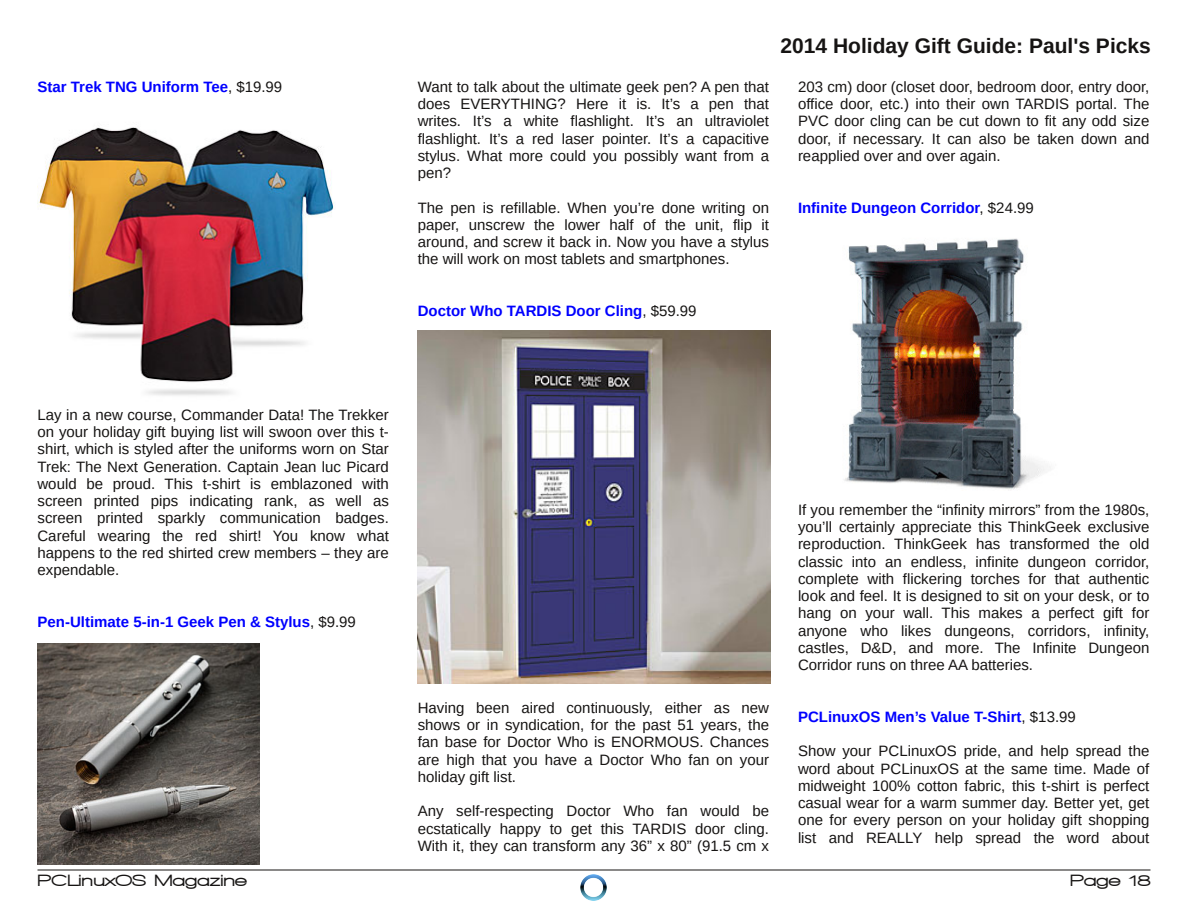
<style>
.page{position:relative;width:1188px;height:918px;background:#fff}
.page>*{position:absolute;margin:0;border:0;box-sizing:border-box;transform-origin:0 0}
.t1{font:700 21px "Liberation Sans";color:#161413}
.t2{font:900 16.5px "Walkway Expand";color:#161413}
.t3{font:15px/17.2px "Liberation Sans";color:#161413;text-align:justify}
.t4{font:700 15px "Liberation Sans";color:#00f}
.s1{font-weight:400;color:#161413}
</style>
<div class="page">
<hr style="left:38px;top:870px;width:1112px;height:1px;background:#161413">
<img style="left:580px;top:874px;width:27px;height:27px">
<img style="left:38px;top:127px;width:297px;height:269px">
<img style="left:38px;top:643px;width:221px;height:222px">
<img style="left:418px;top:331px;width:352px;height:352px">
<img style="left:844px;top:238px;width:201px;height:252px">
<p class="t4" style="left:38px;top:79px;width:246px">Star Trek TNG Uniform Tee<span class="s1">, $19.99</span></p>
<p class="t3" style="left:418px;top:78px;width:353px">Want to talk about the ultimate geek pen? A pen that does EVERYTHING? Here it is. It’s a pen that writes. It’s a white flashlight. It’s an ultraviolet flashlight. It’s a red laser pointer. It’s a capacitive stylus. What more could you possibly want from a pen?</p>
<p class="t3" style="left:418px;top:199px;width:353px">The pen is refillable. When you’re done writing on paper, unscrew the lower half of the unit, flip it around, and screw it back in. Now you have a stylus the will work on most tablets and smartphones.</p>
<p class="t4" style="left:418px;top:303px;width:280px">Doctor Who TARDIS Door Cling<span class="s1">, $59.99</span></p>
<h1 class="t1" style="left:781px;top:34px;width:372px">2014 Holiday Gift Guide: Paul's Picks</h1>
<p class="t3" style="left:798px;top:78px;width:353px">203 cm) door (closet door, bedroom door, entry door, office door, etc.) into their own TARDIS portal. The PVC door cling can be cut down to fit any odd size door, if necessary. It can also be taken down and reapplied over and over again.</p>
<p class="t4" style="left:798px;top:199px;width:237px">Infinite Dungeon Corridor<span class="s1">, $24.99</span></p>
<p class="t3" style="left:38px;top:406px;width:353px">Lay in a new course, Commander Data! The Trekker on your holiday gift buying list will swoon over this t&shy;shirt, which is styled after the uniforms worn on Star Trek: The Next Generation. Captain Jean luc Picard would be proud. This t-shirt is emblazoned with screen printed pips indicating rank, as well as screen printed sparkly communication badges.<br>Careful wearing the red shirt! You know what happens to the red shirted crew members – they are expendable.</p>
<p class="t4" style="left:38px;top:613px;width:320px">Pen-Ultimate 5-in-1 Geek Pen &amp; Stylus<span class="s1">, $9.99</span></p>
<p class="t3" style="left:418px;top:699px;width:353px">Having been aired continuously, either as new shows or in syndication, for the past 51 years, the fan base for Doctor Who is ENORMOUS. Chances are high that you have a Doctor Who fan on your holiday gift list.</p>
<p class="t3" style="left:418px;top:802px;width:353px">Any self-respecting Doctor Who fan would be ecstatically happy to get this TARDIS door cling.<br>With it, they can transform any 36” x 80” (91.5 cm x</p>
<p class="t3" style="left:798px;top:501px;width:353px">If you remember the “infinity mirrors” from the 1980s, you’ll certainly appreciate this ThinkGeek exclusive reproduction. ThinkGeek has transformed the old classic into an endless, infinite dungeon corridor, complete with flickering torches for that authentic look and feel. It is designed to sit on your desk, or to hang on your wall. This makes a perfect gift for anyone who likes dungeons, corridors, infinity, castles, D&amp;D, and more. The Infinite Dungeon Corridor runs on three AA batteries.</p>
<p class="t4" style="left:798px;top:708px;width:279px">PCLinuxOS Men’s Value T-Shirt<span class="s1">, $13.99</span></p>
<p class="t3" style="left:798px;top:743px;width:353px">Show your PCLinuxOS pride, and help spread the word about PCLinuxOS at the same time. Made of midweight 100% cotton fabric, this t-shirt is perfect casual wear for a warm summer day. Better yet, get one for every person on your holiday gift shopping list and REALLY help spread the word about</p>
<p class="t2" style="left:38px;top:871px;width:211px">PCLinuxOS Magazine</p>
<p class="t2" style="left:1070px;top:871px;width:82px">Page 18</p>
</div>
